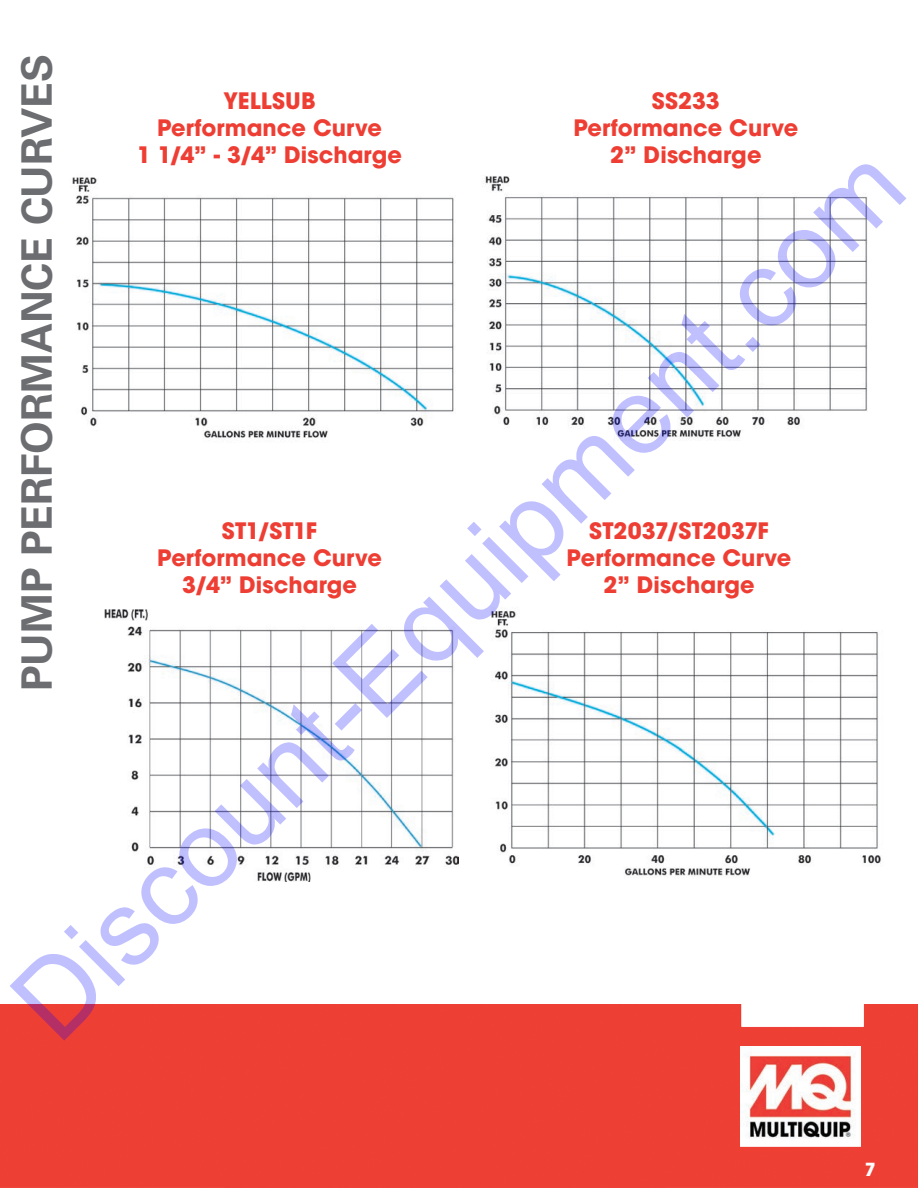
<style>
.page{position:relative;width:918px;height:1188px;background:#fff}
.page>*{position:absolute;margin:0;border:0;box-sizing:border-box;transform-origin:0 0}
.t1{font:108px "Arial";color:rgb(0 0 255/.25)}
.t2{font:700 42px "Univers LT Std";letter-spacing:-.005em;color:#6c6d70}
.t3{font:700 22.5px/27px "ITC Avant Garde Pro";color:#ee3e34;text-align:center}
.t4{font:700 18px "ITC Avant Garde Pro";color:#fff}
</style>
<div class="page">
<div style="left:0;top:1004px;width:918px;height:184px;background:#ee3f35"></div>
<img style="left:741px;top:1046px;width:120px;height:101px">
<img style="left:72px;top:177px;width:382px;height:261px">
<img style="left:482px;top:176px;width:386px;height:263px">
<img style="left:104px;top:609px;width:355px;height:273px">
<img style="left:491px;top:611px;width:390px;height:266px">
<h2 class="t2" style="left:12px;top:691px;width:638px;rotate:-90deg">PUMP PERFORMANCE CURVES</h2>
<p class="t3" style="left:137px;top:87px;width:267px">YELLSUB<br>Performance Curve<br>1 1/4” - 3/4” Discharge</p>
<p class="t3" style="left:573px;top:87px;width:226px">SS233<br>Performance Curve<br>2” Discharge</p>
<h1 class="t1" style="left:-21px;top:967px;width:1208px;rotate:-45deg">Discount-Equipment.com</h1>
<p class="t3" style="left:157px;top:517px;width:226px">ST1/ST1F<br>Performance Curve<br>3/4” Discharge</p>
<p class="t3" style="left:567px;top:517px;width:226px">ST2037/ST2037F<br>Performance Curve<br>2” Discharge</p>
<p class="t4" style="left:865px;top:1157px;width:13px">7</p>
</div>
